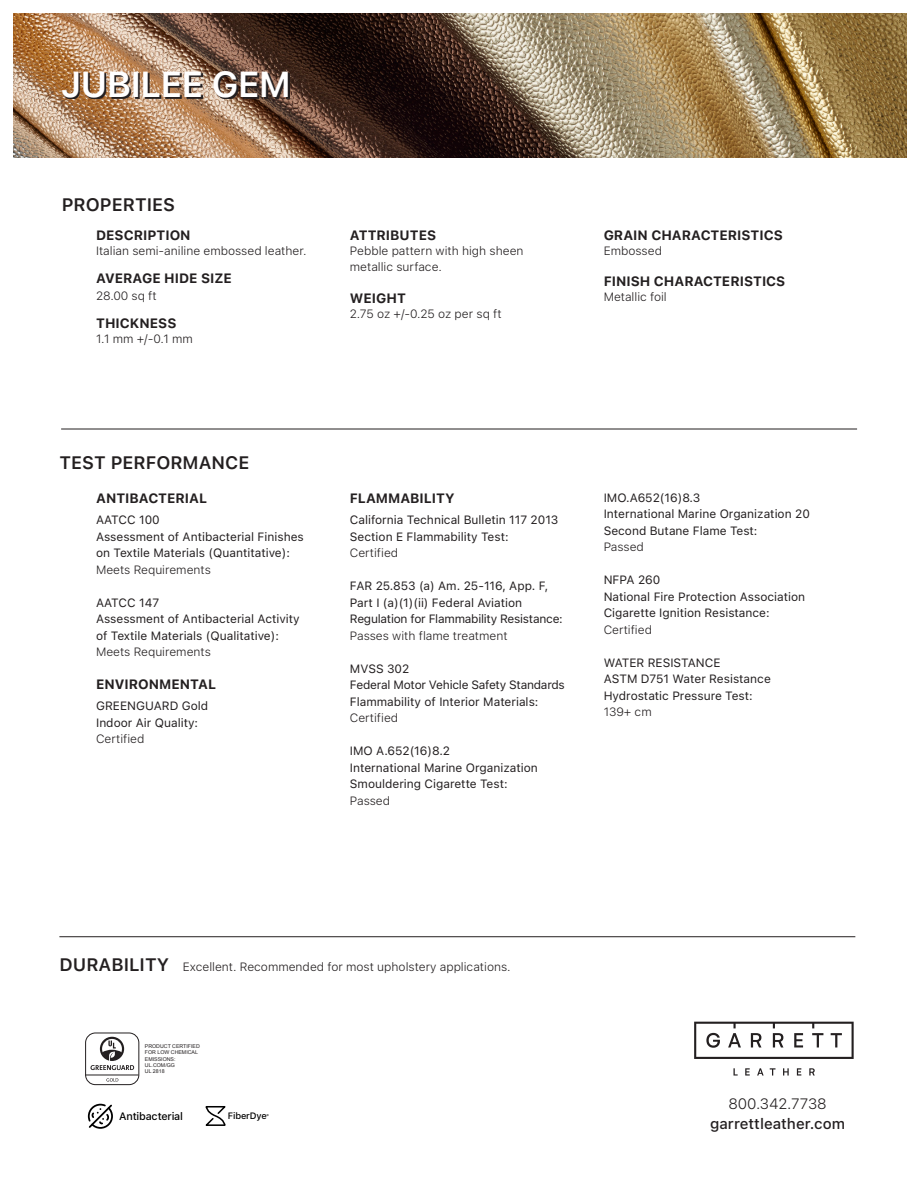
<style>
.page{position:relative;width:918px;height:1188px;background:#fff}
.page>*{position:absolute;margin:0;border:0;box-sizing:border-box;transform-origin:0 0}
.t1{font:600 36px "SF Pro Text";letter-spacing:-.025em;color:#fff}
.Heading{font:600 18px "SF Pro Text";color:#231f20}
.t2{font:500 15px "SF Pro Text";color:#231f20}
.t3{font:300 15px "SF Pro Text";color:#231f20}
.head_-_no_indent{font:700 13.5px "SF Pro Text";color:#231f20}
.Test_Category{font:700 13.5px "SF Pro Text";color:#231f20}
.Test_Category-2{font:12px/16.5px "SF Pro Text";color:#231f20}
.body_indent{font:300 12px "SF Pro Text";color:#231f20}
.Test_Category-3{font:12px/16.5px "SF Pro Text";letter-spacing:-.02em;color:#231f20}
.t4{font:500 10.8px "SF Pro Text";letter-spacing:-.015em;color:#000}
.t5{font:500 9.15px "SF Pro Text";letter-spacing:-.015em;color:#000}
.t6{font:5.25px/6.3px "Arial";color:#231f20}
.t7{font:500 4.05px "SF Pro Text";color:#000}
</style>
<div class="page">
<img style="left:14px;top:14px;width:892px;height:144px">
<img style="left:64px;top:73px;width:226px;height:26px">
<hr style="left:61px;top:429px;width:796px;height:1px;background:#231f20">
<hr style="left:59px;top:936px;width:796px;height:1px;background:#231f20">
<svg style="left:694px;top:1022px;width:160px;height:37px"></svg>
<svg style="left:733px;top:1068px;width:82px;height:8px"></svg>
<svg style="left:88px;top:1103px;width:25px;height:26px"></svg>
<div style="left:85px;top:1033px;width:54px;height:52px;border:1px solid #231f20;border-radius:10px"></div>
<hr style="left:85px;top:1075px;width:54px;height:1px;background:#231f20">
<svg style="left:106px;top:1078px;width:12px;height:4px"></svg>
<svg style="left:91px;top:1037px;width:43px;height:33px"></svg>
<svg style="left:205px;top:1106px;width:21px;height:20px"></svg>
<p class="t1" style="left:61px;top:63px;width:232px">JUBILEE GEM</p>
<p class="Heading" style="left:62px;top:194px;width:115px">PROPERTIES</p>
<p class="head_-_no_indent" style="left:96px;top:227px;width:96px">DESCRIPTION</p>
<p class="body_indent" style="left:96px;top:243px;width:212px">Italian semi-aniline embossed leather.</p>
<p class="head_-_no_indent" style="left:96px;top:271px;width:137px">AVERAGE HIDE SIZE</p>
<p class="body_indent" style="left:96px;top:288px;width:62px">28.00 sq ft</p>
<p class="head_-_no_indent" style="left:96px;top:316px;width:82px">THICKNESS</p>
<p class="body_indent" style="left:96px;top:332px;width:98px">1.1 mm +/-0.1 mm</p>
<p class="Heading" style="left:60px;top:452px;width:191px">TEST PERFORMANCE</p>
<p class="Test_Category" style="left:96px;top:491px;width:112px">ANTIBACTERIAL</p>
<p class="Test_Category-2" style="left:96px;top:512px;width:209px">AATCC 100<br>Assessment of Antibacterial Finishes</p>
<p class="Test_Category-2" style="left:96px;top:545px;width:195px">on Textile Materials (Quantitative):</p>
<p class="body_indent" style="left:96px;top:563px;width:116px">Meets Requirements</p>
<p class="Test_Category-2" style="left:96px;top:594px;width:205px">AATCC 147<br>Assessment of Antibacterial Activity of Textile Materials (Qualitative):</p>
<p class="body_indent" style="left:96px;top:645px;width:116px">Meets Requirements</p>
<p class="Test_Category" style="left:96px;top:677px;width:121px">ENVIRONMENTAL</p>
<p class="Test_Category-2" style="left:96px;top:698px;width:114px">GREENGUARD Gold</p>
<p class="Test_Category-2" style="left:96px;top:714px;width:104px">Indoor Air Quality:</p>
<p class="body_indent" style="left:96px;top:732px;width:50px">Certified</p>
<p class="head_-_no_indent" style="left:350px;top:227px;width:88px">ATTRIBUTES</p>
<p class="body_indent" style="left:350px;top:243px;width:175px">Pebble pattern with high sheen</p>
<p class="body_indent" style="left:350px;top:260px;width:94px">metallic surface.</p>
<p class="head_-_no_indent" style="left:350px;top:290px;width:58px">WEIGHT</p>
<p class="body_indent" style="left:350px;top:306px;width:153px">2.75 oz +/-0.25 oz per sq ft</p>
<p class="head_-_no_indent" style="left:604px;top:227px;width:181px">GRAIN CHARACTERISTICS</p>
<p class="body_indent" style="left:604px;top:243px;width:60px">Embossed</p>
<p class="head_-_no_indent" style="left:604px;top:274px;width:183px">FINISH CHARACTERISTICS</p>
<p class="body_indent" style="left:604px;top:290px;width:65px">Metallic foil</p>
<p class="Test_Category" style="left:350px;top:491px;width:106px">FLAMMABILITY</p>
<p class="Test_Category-2" style="left:350px;top:512px;width:210px">California Technical Bulletin 117 2013<br>Section E Flammability Test:</p>
<p class="body_indent" style="left:350px;top:546px;width:50px">Certified</p>
<p class="Test_Category-3" style="left:350px;top:578px;width:214px">FAR 25.853 (a) Am. 25-116, App. F,<br>Part I (a)(1)(ii) Federal Aviation<br>Regulation for Flammability Resistance:</p>
<p class="body_indent" style="left:350px;top:629px;width:159px">Passes with flame treatment</p>
<p class="Test_Category-2" style="left:350px;top:660px;width:216px">MVSS 302<br>Federal Motor Vehicle Safety Standards<br>Flammability of Interior Materials:</p>
<p class="body_indent" style="left:350px;top:711px;width:50px">Certified</p>
<p class="Test_Category-2" style="left:350px;top:743px;width:190px">IMO A.652(16)8.2<br>International Marine Organization<br>Smouldering Cigarette Test:</p>
<p class="body_indent" style="left:350px;top:794px;width:42px">Passed</p>
<p class="Test_Category-2" style="left:604px;top:489px;width:208px">IMO.A652(16)8.3<br>International Marine Organization 20<br>Second Butane Flame Test:</p>
<p class="body_indent" style="left:604px;top:540px;width:42px">Passed</p>
<p class="Test_Category-2" style="left:604px;top:572px;width:203px">NFPA 260<br>National Fire Protection Association<br>Cigarette Ignition Resistance:</p>
<p class="body_indent" style="left:604px;top:623px;width:50px">Certified</p>
<p class="Test_Category-2" style="left:604px;top:654px;width:118px">WATER RESISTANCE</p>
<p class="Test_Category-2" style="left:604px;top:671px;width:169px">ASTM D751 Water Resistance</p>
<p class="Test_Category-2" style="left:604px;top:687px;width:151px">Hydrostatic Pressure Test:</p>
<p class="body_indent" style="left:604px;top:705px;width:50px">139+ cm</p>
<p class="Heading" style="left:60px;top:954px;width:111px">DURABILITY</p>
<p class="body_indent" style="left:183px;top:960px;width:329px">Excellent. Recommended for most upholstery applications.</p>
<p class="t6" style="left:145px;top:1043px;width:56px">PRODUCT CERTIFIED<br>FOR LOW CHEMICAL<br>EMISSIONS:</p>
<p class="t6" style="left:145px;top:1062px;width:32px">UL.COM/GG</p>
<p class="t6" style="left:145px;top:1068px;width:21px">UL 2818</p>
<p class="t4" style="left:119px;top:1110px;width:65px">Antibacterial</p>
<p class="t5" style="left:228px;top:1110px;width:40px">FiberDye</p>
<p class="t7" style="left:267px;top:1113px;width:4px">®</p>
<p class="t3" style="left:728px;top:1095px;width:100px">800.342.7738</p>
<p class="t2" style="left:710px;top:1115px;width:136px">garrettleather.com</p>
</div>
